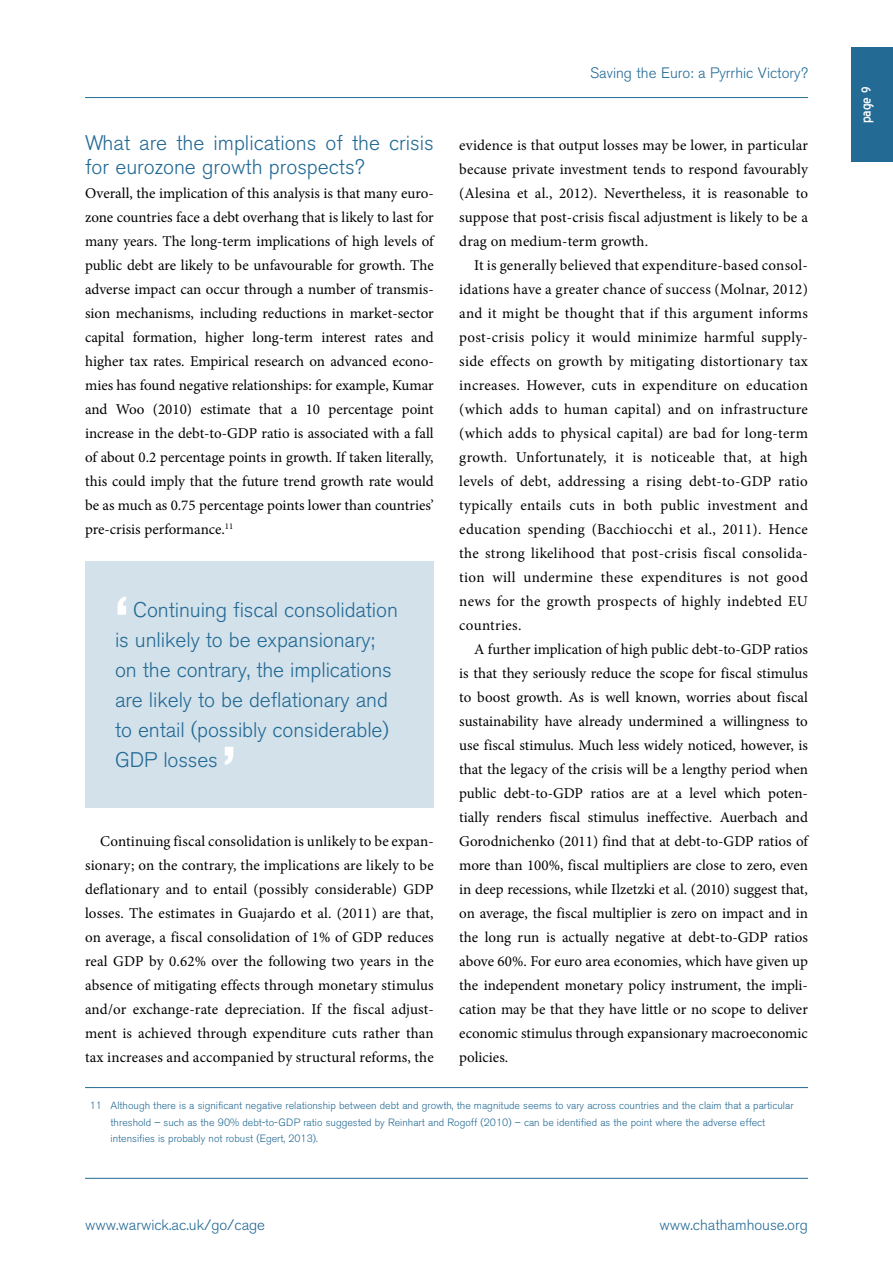
<style>
.page{position:relative;width:893px;height:1263px;background:#fff}
.page>*{position:absolute;margin:0;border:0;box-sizing:border-box;transform-origin:0 0}
.t1{font:700 54px "Akzidenz Grotesk BE";color:#fff}
.t2{font:300 21px/30px "Akzidenz Grotesk BE";letter-spacing:-.005em;color:#236a95}
.t3{font:16.5px "Blue Highway";color:#fff}
.t4{font:15px/24px "Minion Pro";letter-spacing:.005em;color:#000;text-align:justify}
.t5{font:300 15px "Akzidenz Grotesk BE";color:#236a95}
.t6{font:300 10.5px/16.5px "Akzidenz Grotesk BE";color:#236a95}
</style>
<div class="page">
<hr style="left:85px;top:1178px;width:723px;height:1px;background:#236a95">
<hr style="left:85px;top:97px;width:723px;height:1px;background:#236a95">
<div style="left:851px;top:47px;width:42px;height:115px;background:#236a95"></div>
<hr style="left:85px;top:1087px;width:723px;height:1px;background:#236a95">
<div style="left:85px;top:561px;width:349px;height:247px;background:#d3e1ea"></div>
<p class="t5" style="left:590px;top:64px;width:219px">Saving the Euro: a Pyrrhic Victory?</p>
<h2 class="t2" style="left:85px;top:131px;width:350px;line-height:24px">What are the implications of the crisis for eurozone growth prospects?</h2>
<p class="t4" style="left:85px;top:181px;width:350px">Overall, the implication of this analysis is that many euro&shy;zone countries face a debt overhang that is likely to last for many years. The long-term implications of high levels of public debt are likely to be unfavourable for growth. The adverse impact can occur through a number of transmis&shy;sion mechanisms, including reductions in market-sector capital formation, higher long-term interest rates and higher tax rates. Empirical research on advanced econo&shy;mies has found negative relationships: for example, Kumar and Woo (2010) estimate that a 10 percentage point increase in the debt-to-GDP ratio is associated with a fall of about 0.2 percentage points in growth. If taken literally, this could imply that the future trend growth rate would be as much as 0.75 percentage points lower than countries’ pre-crisis performance.<sup>11</sup></p>
<p class="t4" style="left:459px;top:133px;width:350px">evidence is that output losses may be lower, in particular because private investment tends to respond favourably (Alesina et al., 2012). Nevertheless, it is reasonable to suppose that post-crisis fiscal adjustment is likely to be a drag on medium-term growth.</p>
<p class="t4" style="left:459px;top:253px;width:350px;text-indent:15px">It is generally believed that expenditure-based consol&shy;idations have a greater chance of success (Molnar, 2012) and it might be thought that if this argument informs post-crisis policy it would minimize harmful supply&shy;side effects on growth by mitigating distortionary tax increases. However, cuts in expenditure on education (which adds to human capital) and on infrastructure (which adds to physical capital) are bad for long-term growth. Unfortunately, it is noticeable that, at high levels of debt, addressing a rising debt-to-GDP ratio typically entails cuts in both public investment and education spending (Bacchiocchi et al., 2011). Hence the strong likelihood that post-crisis fiscal consolida&shy;tion will undermine these expenditures is not good news for the growth prospects of highly indebted EU countries.</p>
<p class="t4" style="left:459px;top:637px;width:350px;text-indent:15px">A further implication of high public debt-to-GDP ratios is that they seriously reduce the scope for fiscal stimulus to boost growth. As is well known, worries about fiscal sustainability have already undermined a willingness to use fiscal stimulus. Much less widely noticed, however, is that the legacy of the crisis will be a lengthy period when public debt-to-GDP ratios are at a level which poten&shy;tially renders fiscal stimulus ineffective. Auerbach and Gorodnichenko (2011) find that at debt-to-GDP ratios of more than 100%, fiscal multipliers are close to zero, even in deep recessions, while Ilzetzki et al. (2010) suggest that, on average, the fiscal multiplier is zero on impact and in the long run is actually negative at debt-to-GDP ratios above 60%. For euro area economies, which have given up the independent monetary policy instrument, the impli&shy;cation may be that they have little or no scope to deliver economic stimulus through expansionary macroeconomic policies.</p>
<p class="t6" style="left:111px;top:1097px;width:685px;text-indent:-21px">11 Although there is a significant negative relationship between debt and growth, the magnitude seems to vary across countries and the claim that a particular threshold – such as the 90% debt-to-GDP ratio suggested by Reinhart and Rogoff (2010) – can be identified as the point where the adverse effect intensifies is probably not robust (Egert, 2013).</p>
<h1 class="t1" style="left:115px;top:585px;width:15px">‘</h1>
<h2 class="t2" style="left:115px;top:595px;width:284px;text-indent:18px">Continuing fiscal consolidation is unlikely to be expansionary; on the contrary, the implications are likely to be deflationary and to entail (possibly considerable)<br>GDP losses</h2>
<h1 class="t1" style="left:222px;top:735px;width:15px">’</h1>
<p class="t4" style="left:85px;top:829px;width:350px;text-indent:15px">Continuing fiscal consolidation is unlikely to be expan&shy;sionary; on the contrary, the implications are likely to be deflationary and to entail (possibly considerable) GDP losses. The estimates in Guajardo et al. (2011) are that, on average, a fiscal consolidation of 1% of GDP reduces real GDP by 0.62% over the following two years in the absence of mitigating effects through monetary stimulus and/or exchange-rate depreciation. If the fiscal adjust&shy;ment is achieved through expenditure cuts rather than tax increases and accompanied by structural reforms, the</p>
<p class="t5" style="left:85px;top:1216px;width:182px">www.warwick.ac.uk/go/cage</p>
<p class="t5" style="left:659px;top:1216px;width:150px">www.chathamhouse.org</p>
<p class="t3" style="left:859px;top:123px;width:39px;rotate:-90deg">page 9</p>
</div>
